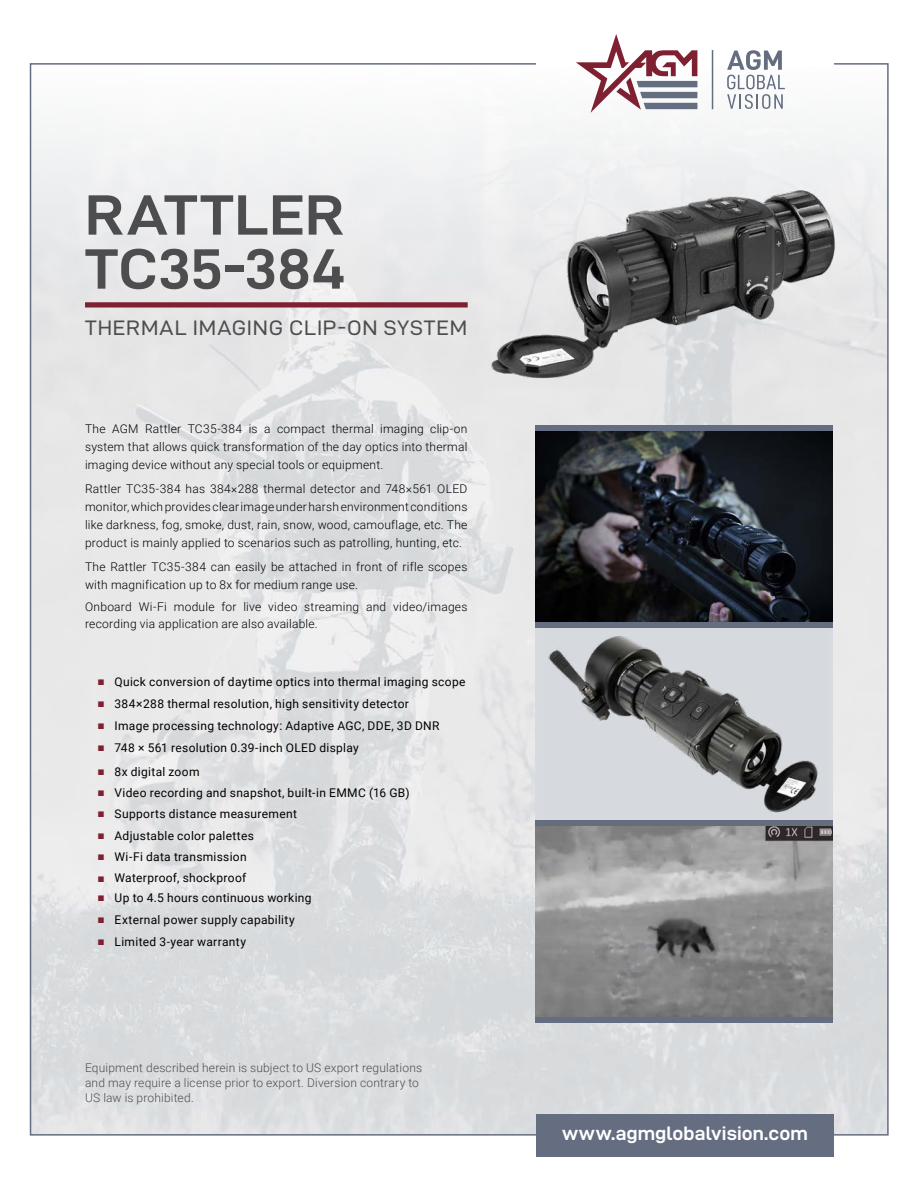
<style>
.page{position:relative;width:918px;height:1188px;background:#fff}
.page>*{position:absolute;margin:0;border:0;box-sizing:border-box;transform-origin:0 0}
.t1{font:57px/54px "D DIN Exp Bold";letter-spacing:.005em;color:#4d4d4f;scale:1.05 1}
.t2{font:21px "D DIN Exp";letter-spacing:.035em;color:#4d4d4f}
.Finalized_Text{font:19.5px "D DIN Exp Bold";letter-spacing:.005em;color:#fff}
.Finalized_Text-2{font:300 12px/18px "Roboto";letter-spacing:.02em;color:#000;text-align:justify}
.t3{font:12px "Roboto";letter-spacing:.025em;color:#000}
.Finalized_Text-3{font:300 12px/15px "Roboto";letter-spacing:.015em;color:#4d4d4f}
.s1{font-family:"Arial";font-weight:700;color:#7e2032}
</style>
<div class="page">
<img style="left:33px;top:66px;width:853px;height:1067px">
<svg style="left:576px;top:34px;width:121px;height:79px"></svg>
<svg style="left:727px;top:50px;width:58px;height:59px"></svg>
<hr style="left:712px;top:50px;width:1px;height:59px;background:#656d81">
<div style="left:536px;top:1114px;width:298px;height:43px;background:#656d81"></div>
<div style="left:85px;top:302px;width:383px;height:6px;background:#7e2032"></div>
<img style="left:535px;top:431px;width:298px;height:191px">
<div style="left:535px;top:628px;width:298px;height:192px;background:#d7dade"></div>
<img style="left:548px;top:636px;width:270px;height:177px">
<img style="left:535px;top:826px;width:298px;height:191px">
<div style="left:535px;top:425px;width:298px;height:6px;background:#656d81"></div>
<div style="left:535px;top:622px;width:298px;height:6px;background:#656d81"></div>
<div style="left:535px;top:820px;width:298px;height:6px;background:#656d81"></div>
<div style="left:535px;top:1017px;width:298px;height:6px;background:#656d81"></div>
<img style="left:489px;top:151px;width:362px;height:237px">
<p class="t1" style="left:85px;top:187px;width:249px">RATTLER<br>TC35-384</p>
<p class="t2" style="left:85px;top:317px;width:384px">THERMAL IMAGING CLIP-ON SYSTEM</p>
<p class="Finalized_Text-2" style="left:85px;top:419px;width:384px">The AGM Rattler TC35-384 is a compact thermal imaging clip-on system that allows quick transformation of the day optics into thermal imaging device without any special tools or equipment.</p>
<p class="Finalized_Text-2" style="left:85px;top:479px;width:384px">Rattler TC35-384 has 384×288 thermal detector and 748×561 OLED monitor, which provides clear image under harsh environment conditions like darkness, fog, smoke, dust, rain, snow, wood, camouflage, etc. The product is mainly applied to scenarios such as patrolling, hunting, etc.</p>
<p class="Finalized_Text-2" style="left:85px;top:557px;width:384px">The Rattler TC35-384 can easily be attached in front of rifle scopes with magnification up to 8x for medium range use.</p>
<p class="Finalized_Text-2" style="left:85px;top:598px;width:384px;line-height:16.5px">Onboard Wi-Fi module for live video streaming and video/images recording via application are also available.</p>
<p class="t3" style="left:98px;top:673px;width:369px"><span class="s1">■</span> Quick conversion of daytime optics into thermal imaging scope</p>
<p class="t3" style="left:98px;top:695px;width:313px"><span class="s1">■</span> 384×288 thermal resolution, high sensitivity detector</p>
<p class="t3" style="left:98px;top:717px;width:344px"><span class="s1">■</span> Image processing technology: Adaptive AGC, DDE, 3D DNR</p>
<p class="t3" style="left:98px;top:739px;width:263px"><span class="s1">■</span> 748 × 561 resolution 0.39-inch OLED display</p>
<p class="t3" style="left:98px;top:763px;width:103px"><span class="s1">■</span> 8x digital zoom</p>
<p class="t3" style="left:98px;top:784px;width:313px"><span class="s1">■</span> Video recording and snapshot, built-in EMMC (16 GB)</p>
<p class="t3" style="left:98px;top:806px;width:201px"><span class="s1">■</span> Supports distance measurement</p>
<p class="t3" style="left:98px;top:827px;width:158px"><span class="s1">■</span> Adjustable color palettes</p>
<p class="t3" style="left:98px;top:848px;width:151px"><span class="s1">■</span> Wi-Fi data transmission</p>
<p class="t3" style="left:98px;top:870px;width:150px"><span class="s1">■</span> Waterproof, shockproof</p>
<p class="t3" style="left:98px;top:890px;width:216px"><span class="s1">■</span> Up to 4.5 hours continuous working</p>
<p class="t3" style="left:98px;top:912px;width:199px"><span class="s1">■</span> External power supply capability</p>
<p class="t3" style="left:98px;top:934px;width:150px"><span class="s1">■</span> Limited 3-year warranty</p>
<p class="Finalized_Text-3" style="left:85px;top:1060px;width:339px">Equipment described herein is subject to US export regulations and may require a license prior to export. Diversion contrary to<br>US law is prohibited.</p>
<p class="Finalized_Text" style="left:562px;top:1123px;width:247px">www.agmglobalvision.com</p>
</div>
